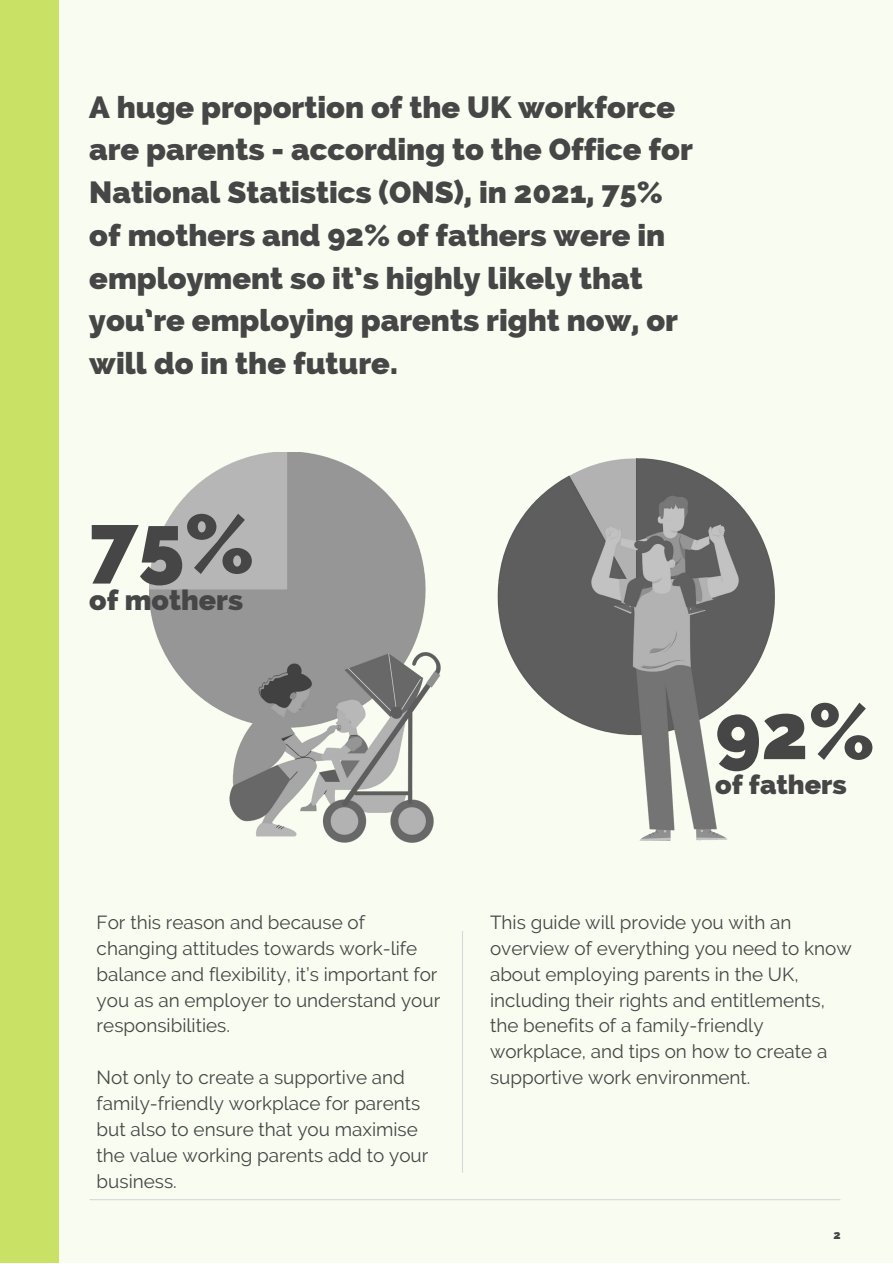
<style>
.page{position:relative;width:893px;height:1264px;background:#fff}
.page>*{position:absolute;margin:0;border:0;box-sizing:border-box;transform-origin:0 0}
.t1{font:800 82.5px "Raleway";color:#464646}
.t2{font:800 78.3px "Raleway";color:#464646}
.t3{font:800 30.75px/42.8px "Raleway";color:#464646}
.t4{font:800 28.5px "Raleway";color:#464646}
.t5{font:800 27px "Raleway";color:#464646}
.t6{font:18.9px/25.8px "Raleway";color:#464646}
.t7{font:800 12px "Raleway";color:#464646}
</style>
<div class="page">
<div style="left:0;top:0;width:892px;height:1262px;background:#f9fcf0"></div>
<hr style="left:90px;top:1198px;width:750px;height:2px;background:#d9d9d9">
<div style="left:0;top:0;width:59px;height:1262px;background:#c9e265"></div>
<img style="left:150px;top:452px;width:624px;height:390px">
<hr style="left:462px;top:931px;width:1px;height:241px;background:#d9d9d9">
<p class="t3" style="left:89px;top:85px;width:605px">A huge proportion of the UK workforce are parents - according to the Office for National Statistics (ONS), in 2021, 75% of mothers and 92% of fathers were in employment so it’s highly likely that you’re employing parents right now, or will do in the future.</p>
<p class="t1" style="left:89px;top:495px;width:167px">75%</p>
<p class="t4" style="left:89px;top:583px;width:155px">of mothers</p>
<p class="t6" style="left:97px;top:909px;width:345px">For this reason and because of changing attitudes towards work-life balance and flexibility, it’s important for you as an employer to understand your responsibilities.</p>
<p class="t6" style="left:97px;top:1064px;width:333px">Not only to create a supportive and family-friendly workplace for parents but also to ensure that you maximise the value working parents add to your business.</p>
<p class="t2" style="left:715px;top:685px;width:161px">92%</p>
<p class="t5" style="left:715px;top:769px;width:133px">of fathers</p>
<p class="t6" style="left:490px;top:909px;width:363px">This guide will provide you with an overview of everything you need to know about employing parents in the UK, including their rights and entitlements, the benefits of a family-friendly workplace, and tips on how to create a supportive work environment.</p>
<p class="t7" style="left:833px;top:1227px;width:9px">2</p>
</div>
